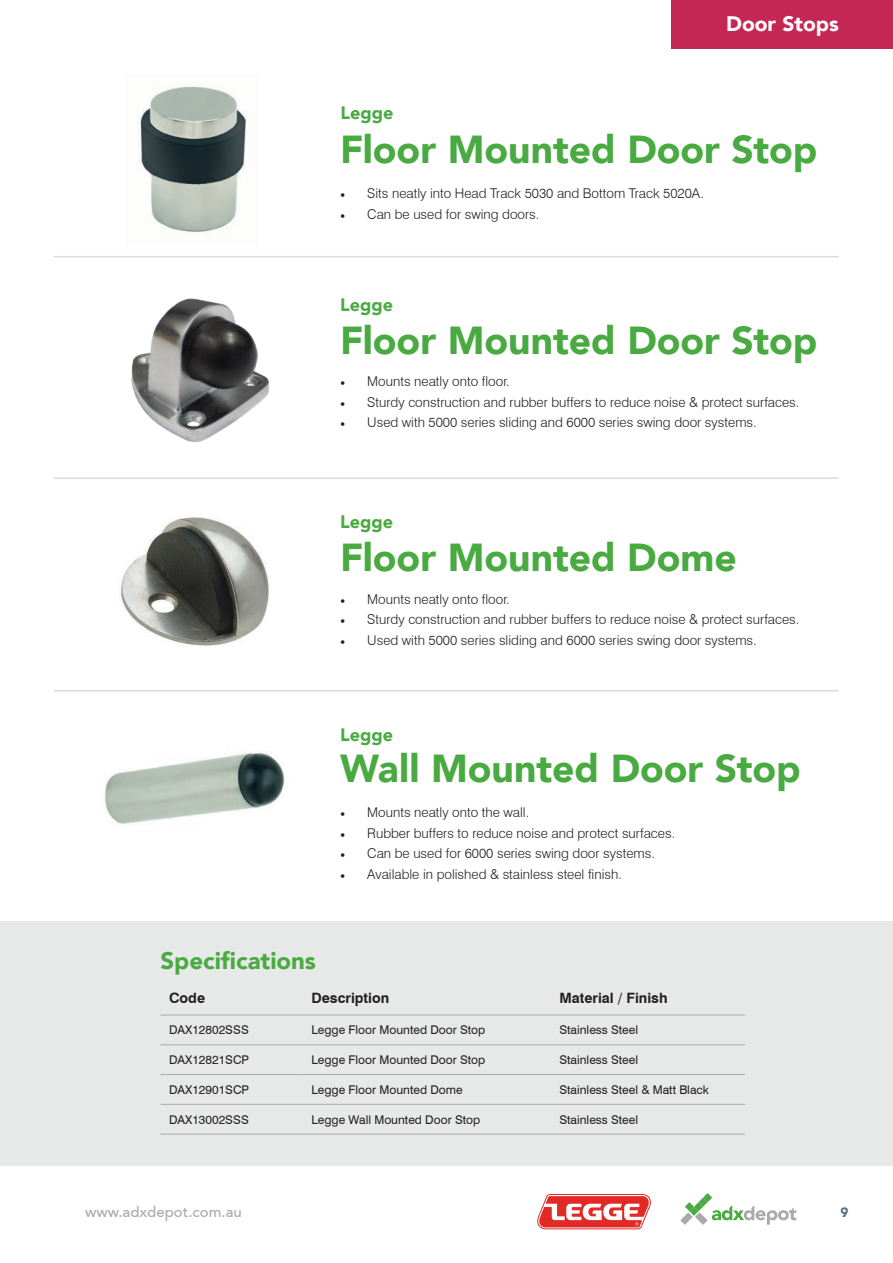
<style>
.page{position:relative;width:893px;height:1263px;background:#fff}
.page>*{position:absolute;margin:0;border:0;box-sizing:border-box;transform-origin:0 0}
.t1{font:900 39px "Avenir 95";letter-spacing:-.005em;color:#4aaa42}
.t2{font:900 24px "Avenir 95";color:#4aaa42}
.t3{font:900 21px "Avenir 95";color:#fff}
.t4{font:900 18px "Avenir";color:#4aaa42}
.t5{font:500 15px "Avenir 65";color:#a8aaad}
.t6{font:700 14.25px "Swiss 721 BT";color:#231f20}
.t7{font:300 13.5px "Swiss 721 BT";color:#231f20}
.t8{font:900 13.5px "Avenir 95";color:#5d707c}
.t9{font:12px "Swiss 721 BT";color:#231f20}
.s1{font-family:"Minion Pro";font-weight:400}
</style>
<div class="page">
<svg style="left:680px;top:1193px;width:116px;height:32px"></svg>
<img style="left:85px;top:257px;width:226px;height:186px">
<div style="left:672px;top:0;width:221px;height:49px;background:#c52755"></div>
<div style="left:0;top:921px;width:893px;height:245px;background:#e7e8e8"></div>
<hr style="left:161px;top:1015px;width:142px;height:1px;background:#a8aaad">
<hr style="left:303px;top:1015px;width:248px;height:1px;background:#a8aaad">
<hr style="left:551px;top:1015px;width:194px;height:1px;background:#a8aaad">
<hr style="left:161px;top:1044px;width:142px;height:1px;background:#a8aaad">
<hr style="left:303px;top:1044px;width:248px;height:1px;background:#a8aaad">
<hr style="left:551px;top:1044px;width:194px;height:1px;background:#a8aaad">
<hr style="left:161px;top:1074px;width:142px;height:1px;background:#a8aaad">
<hr style="left:303px;top:1074px;width:248px;height:1px;background:#a8aaad">
<hr style="left:551px;top:1074px;width:194px;height:1px;background:#a8aaad">
<hr style="left:161px;top:1104px;width:142px;height:1px;background:#a8aaad">
<hr style="left:303px;top:1104px;width:248px;height:1px;background:#a8aaad">
<hr style="left:551px;top:1104px;width:194px;height:1px;background:#a8aaad">
<hr style="left:161px;top:1134px;width:142px;height:1px;background:#a8aaad">
<hr style="left:303px;top:1134px;width:248px;height:1px;background:#a8aaad">
<hr style="left:551px;top:1134px;width:194px;height:1px;background:#a8aaad">
<hr style="left:54px;top:256px;width:785px;height:1px;background:#dadbdd">
<hr style="left:54px;top:477px;width:785px;height:2px;background:#dadbdd">
<img style="left:138px;top:86px;width:108px;height:146px">
<img style="left:120px;top:517px;width:149px;height:129px">
<img style="left:104px;top:752px;width:181px;height:73px">
<hr style="left:54px;top:690px;width:785px;height:1px;background:#dadbdd">
<svg style="left:538px;top:1194px;width:112px;height:35px"></svg>
<h3 class="t4" style="left:340px;top:106px;width:55px">Legge</h3>
<h3 class="t3" style="left:726px;top:15px;width:114px">Door Stops</h3>
<h1 class="t1" style="left:340px;top:133px;width:479px">Floor Mounted Door Stop</h1>
<p class="t7" style="left:340px;top:188px;width:365px"><span class="s1">•</span> Sits neatly into Head Track 5030 and Bottom Track 5020A.</p>
<p class="t7" style="left:340px;top:209px;width:201px"><span class="s1">•</span> Can be used for swing doors.</p>
<h3 class="t4" style="left:340px;top:298px;width:55px">Legge</h3>
<h1 class="t1" style="left:340px;top:324px;width:479px">Floor Mounted Door Stop</h1>
<p class="t7" style="left:340px;top:376px;width:171px"><span class="s1">•</span> Mounts neatly onto floor.</p>
<p class="t7" style="left:340px;top:397px;width:461px"><span class="s1">•</span> Sturdy construction and rubber buffers to reduce noise &amp; protect surfaces.</p>
<p class="t7" style="left:340px;top:417px;width:418px"><span class="s1">•</span> Used with 5000 series sliding and 6000 series swing door systems.</p>
<h3 class="t4" style="left:340px;top:514px;width:55px">Legge</h3>
<h1 class="t1" style="left:340px;top:541px;width:398px">Floor Mounted Dome</h1>
<p class="t7" style="left:340px;top:594px;width:171px"><span class="s1">•</span> Mounts neatly onto floor.</p>
<p class="t7" style="left:340px;top:614px;width:461px"><span class="s1">•</span> Sturdy construction and rubber buffers to reduce noise &amp; protect surfaces.</p>
<p class="t7" style="left:340px;top:635px;width:418px"><span class="s1">•</span> Used with 5000 series sliding and 6000 series swing door systems.</p>
<h3 class="t4" style="left:340px;top:727px;width:55px">Legge</h3>
<h1 class="t1" style="left:340px;top:752px;width:462px">Wall Mounted Door Stop</h1>
<p class="t7" style="left:340px;top:807px;width:191px"><span class="s1">•</span> Mounts neatly onto the wall.</p>
<p class="t7" style="left:340px;top:828px;width:336px"><span class="s1">•</span> Rubber buffers to reduce noise and protect surfaces.</p>
<p class="t7" style="left:340px;top:848px;width:316px"><span class="s1">•</span> Can be used for 6000 series swing door systems.</p>
<p class="t7" style="left:340px;top:869px;width:283px"><span class="s1">•</span> Available in polished &amp; stainless steel finish.</p>
<h2 class="t2" style="left:160px;top:950px;width:157px">Specifications</h2>
<p class="t6" style="left:169px;top:992px;width:38px">Code</p>
<p class="t6" style="left:311px;top:992px;width:79px">Description</p>
<p class="t6" style="left:559px;top:992px;width:110px">Material / Finish</p>
<p class="t9" style="left:169px;top:1025px;width:81px">DAX12802SSS</p>
<p class="t9" style="left:311px;top:1025px;width:175px">Legge Floor Mounted Door Stop</p>
<p class="t9" style="left:559px;top:1025px;width:80px">Stainless Steel</p>
<p class="t9" style="left:169px;top:1055px;width:82px">DAX12821SCP</p>
<p class="t9" style="left:311px;top:1055px;width:175px">Legge Floor Mounted Door Stop</p>
<p class="t9" style="left:559px;top:1055px;width:80px">Stainless Steel</p>
<p class="t9" style="left:169px;top:1085px;width:82px">DAX12901SCP</p>
<p class="t9" style="left:311px;top:1085px;width:153px">Legge Floor Mounted Dome</p>
<p class="t9" style="left:559px;top:1085px;width:151px">Stainless Steel &amp; Matt Black</p>
<p class="t9" style="left:169px;top:1115px;width:81px">DAX13002SSS</p>
<p class="t9" style="left:311px;top:1115px;width:170px">Legge Wall Mounted Door Stop</p>
<p class="t9" style="left:559px;top:1115px;width:80px">Stainless Steel</p>
<p class="t5" style="left:85px;top:1205px;width:158px">www.adxdepot.com.au</p>
<p class="t8" style="left:840px;top:1207px;width:9px">9</p>
</div>
